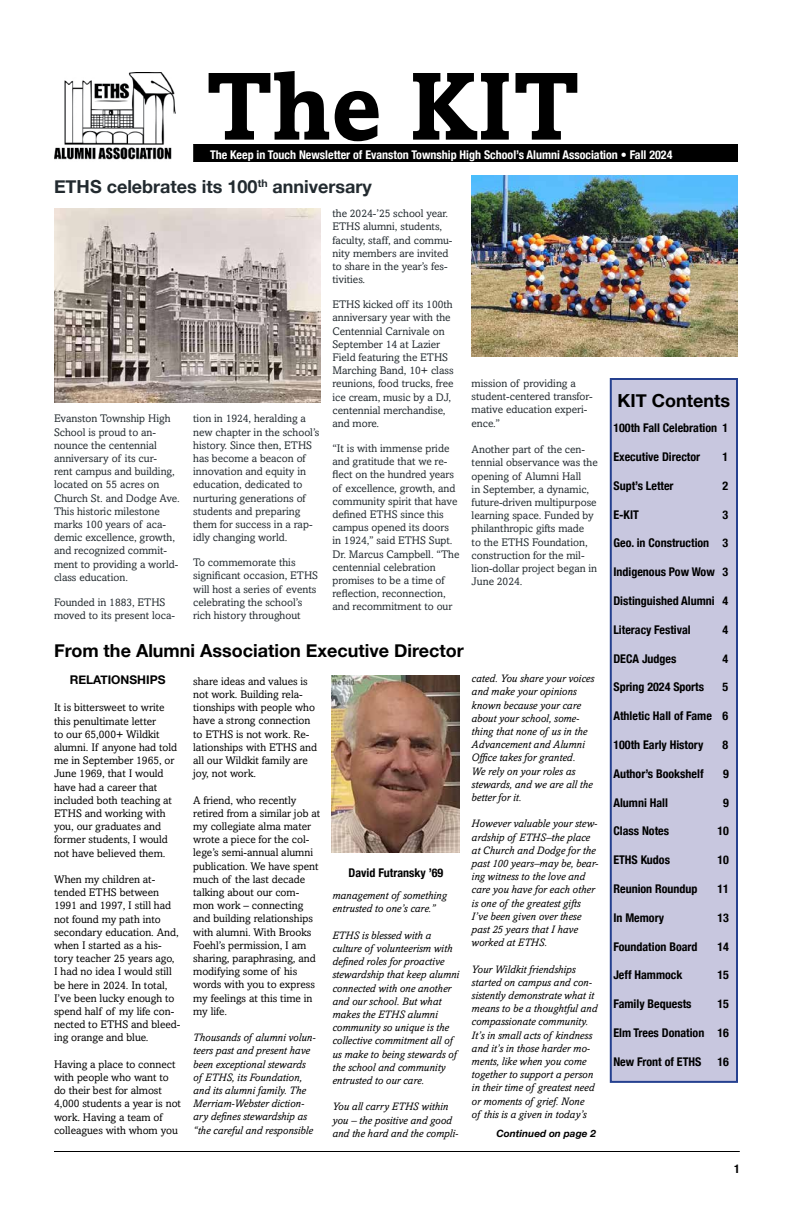
<style>
.page{position:relative;width:792px;height:1224px;background:#fff}
.page>*{position:absolute;margin:0;border:0;box-sizing:border-box;transform-origin:0 0}
.t1{font:700 96px "Amasis";color:#000}
.t2{font:700 18px "Helvetica Neue";color:#000}
.t3{font:700 18px "Helvetica Neue";color:#222a2f}
.t4{font:700 condensed 12px "Helvetica Neue";color:#000}
.t5{font:700 condensed 12px "Helvetica Neue";color:#fff}
.t6{font:700 12px "Helvetica Neue";color:#000}
.t7{font:11px/13.2px "Amasis";color:#222a2f}
.t8{font:italic 11px/13.2px "Amasis";color:#000}
.t9{font:11px/13.2px "Amasis";color:#000}
.t10{font:italic 700 10px "Helvetica Neue";color:#000}
</style>
<div class="page">
<hr style="left:54px;top:1151px;width:686px;height:1px;background:#000">
<div style="left:194px;top:144px;width:544px;height:18px;background:#000"></div>
<img style="left:54px;top:72px;width:122px;height:88px">
<img style="left:54px;top:209px;width:266px;height:193px">
<img style="left:472px;top:176px;width:266px;height:180px">
<img style="left:331px;top:675px;width:129px;height:178px">
<div style="left:610px;top:378px;width:128px;height:705px;background:#c8c7df;border:2px solid #25408f"></div>
<h1 class="t1" style="left:206px;top:48px;width:375px">The KIT</h1>
<p class="t5" style="left:210px;top:147px;width:464px">The Keep in Touch Newsletter of Evanston Township High School’s Alumni Association • Fall 2024</p>
<h2 class="t3" style="left:54px;top:175px;width:319px">ETHS celebrates its 100<sup>th</sup> anniversary</h2>
<p class="t7" style="left:54px;top:412px;width:127px">Evanston Township High<br>School is proud to an&shy;nounce the centennial anniversary of its cur-<br>rent campus and building, located on 55 acres on<br>Church St. and Dodge Ave.<br>This historic milestone marks 100 years of aca&shy;demic excellence, growth, and recognized commit&shy;ment to providing a world&shy;class education.</p>
<p class="t7" style="left:54px;top:595px;width:123px">Founded in 1883, ETHS moved to its present loca-</p>
<p class="t7" style="left:193px;top:412px;width:128px">tion in 1924, heralding a new chapter in the school’s history. Since then, ETHS has become a beacon of innovation and equity in education, dedicated to nurturing generations of students and preparing them for success in a rap&shy;idly changing world.</p>
<p class="t7" style="left:193px;top:556px;width:126px">To commemorate this significant occasion, ETHS will host a series of events celebrating the school’s rich history throughout</p>
<p class="t7" style="left:332px;top:207px;width:122px">the 2024-’25 school year.<br>ETHS alumni, students, faculty, staff, and commu&shy;nity members are invited to share in the year’s fes&shy;tivities.</p>
<p class="t7" style="left:332px;top:298px;width:123px">ETHS kicked off its 100th anniversary year with the<br>Centennial Carnivale on<br>September 14 at Lazier<br>Field featuring the ETHS<br>Marching Band, 10+ class reunions, food trucks, free ice cream, music by a DJ, centennial merchandise, and more.</p>
<p class="t7" style="left:332px;top:442px;width:129px">“It is with immense pride and gratitude that we re&shy;flect on the hundred years of excellence, growth, and community spirit that have defined ETHS since this campus opened its doors in 1924,” said ETHS Supt.<br>Dr. Marcus Campbell. “The centennial celebration promises to be a time of reflection, reconnection, and recommitment to our</p>
<p class="t7" style="left:472px;top:377px;width:123px">mission of providing a student-centered transfor&shy;mative education experi&shy;ence.”</p>
<p class="t7" style="left:472px;top:443px;width:128px">Another part of the cen&shy;tennial observance was the opening of Alumni Hall<br>in September, a dynamic, future-driven multipurpose learning space. Funded by philanthropic gifts made<br>to the ETHS Foundation, construction for the mil&shy;lion-dollar project began in<br>June 2024.</p>
<h2 class="t2" style="left:54px;top:639px;width:411px">From the Alumni Association Executive Director</h2>
<p class="t6" style="left:70px;top:672px;width:97px">RELATIONSHIPS</p>
<p class="t9" style="left:54px;top:701px;width:125px">It is bittersweet to write this penultimate letter<br>to our 65,000+ Wildkit alumni. If anyone had told me in September 1965, or<br>June 1969, that I would have had a career that included both teaching at<br>ETHS and working with you, our graduates and former students, I would not have believed them.</p>
<p class="t9" style="left:54px;top:873px;width:128px">When my children at&shy;tended ETHS between<br>1991 and 1997, I still had not found my path into secondary education. And, when I started as a his&shy;tory teacher 25 years ago,<br>I had no idea I would still be here in 2024. In total,<br>I’ve been lucky enough to spend half of my life con&shy;nected to ETHS and bleed&shy;ing orange and blue.</p>
<p class="t9" style="left:54px;top:1057px;width:129px">Having a place to connect with people who want to do their best for almost<br>4,000 students a year is not work. Having a team of colleagues with whom you</p>
<p class="t9" style="left:193px;top:674px;width:125px">share ideas and values is not work. Building rela&shy;tionships with people who have a strong connection to ETHS is not work. Re&shy;lationships with ETHS and all our Wildkit family are joy, not work.</p>
<p class="t9" style="left:193px;top:793px;width:129px">A friend, who recently retired from a similar job at my collegiate alma mater wrote a piece for the col&shy;lege’s semi-annual alumni publication. We have spent much of the last decade talking about our com&shy;mon work – connecting and building relationships with alumni. With Brooks<br>Foehl’s permission, I am sharing, paraphrasing, and modifying some of his words with you to express my feelings at this time in my life.</p>
<p class="t8" style="left:193px;top:1031px;width:124px">Thousands of alumni volun&shy;teers past and present have been exceptional stewards of ETHS, its Foundation, and its alumni family. The<br>Merriam-Webster diction&shy;ary defines stewardship as “the careful and responsible</p>
<p class="t4" style="left:349px;top:865px;width:96px">David Futransky ’69</p>
<p class="t8" style="left:332px;top:889px;width:116px">management of something entrusted to one’s care.”</p>
<p class="t8" style="left:332px;top:929px;width:129px">ETHS is blessed with a culture of volunteerism with defined roles for proactive stewardship that keep alumni connected with one another and our school. But what makes the ETHS alumni community so unique is the collective commitment all of us make to being stewards of the school and community entrusted to our care.</p>
<p class="t8" style="left:332px;top:1100px;width:127px">You all carry ETHS within you – the positive and good and the hard and the compli-</p>
<p class="t8" style="left:472px;top:672px;width:124px">cated. You share your voices and make your opinions known because your care about your school, some&shy;thing that none of us in the<br>Advancement and Alumni<br>Office takes for granted.<br>We rely on your roles as stewards, and we are all the better for it.</p>
<p class="t8" style="left:472px;top:817px;width:128px">However valuable your stew&shy;ardship of ETHS–the place at Church and Dodge for the past 100 years–may be, bear&shy;ing witness to the love and care you have for each other is one of the greatest gifts<br>I’ve been given over these past 25 years that I have worked at ETHS.</p>
<p class="t8" style="left:472px;top:962px;width:127px">Your Wildkit friendships started on campus and con&shy;sistently demonstrate what it means to be a thoughtful and compassionate community.<br>It’s in small acts of kindness and it’s in those harder mo&shy;ments, like when you come together to support a person in their time of greatest need or moments of grief. None<br>of this is a given in today’s</p>
<p class="t10" style="left:496px;top:1127px;width:101px">Continued on page 2</p>
<h2 class="t2" style="left:618px;top:389px;width:114px">KIT Contents</h2>
<p class="t4" style="left:613px;top:421px;width:116px">100th Fall Celebration 1</p>
<p class="t4" style="left:613px;top:450px;width:88px">Executive Director</p>
<p class="t4" style="left:722px;top:450px;width:7px">1</p>
<p class="t4" style="left:613px;top:478px;width:62px">Supt’s Letter</p>
<p class="t4" style="left:722px;top:478px;width:7px">2</p>
<p class="t4" style="left:613px;top:507px;width:27px">E-KIT</p>
<p class="t4" style="left:722px;top:507px;width:7px">3</p>
<p class="t4" style="left:613px;top:536px;width:116px">Geo. in Construction 3</p>
<p class="t4" style="left:613px;top:565px;width:116px">Indigenous Pow Wow 3</p>
<p class="t4" style="left:613px;top:594px;width:116px">Distinguished Alumni 4</p>
<p class="t4" style="left:613px;top:622px;width:79px">Literacy Festival</p>
<p class="t4" style="left:722px;top:622px;width:7px">4</p>
<p class="t4" style="left:613px;top:651px;width:65px">DECA Judges</p>
<p class="t4" style="left:722px;top:651px;width:7px">4</p>
<p class="t4" style="left:613px;top:680px;width:92px">Spring 2024 Sports</p>
<p class="t4" style="left:722px;top:680px;width:7px">5</p>
<p class="t4" style="left:613px;top:709px;width:116px">Athletic Hall of Fame 6</p>
<p class="t4" style="left:613px;top:738px;width:92px">100th Early History</p>
<p class="t4" style="left:722px;top:738px;width:7px">8</p>
<p class="t4" style="left:613px;top:766px;width:92px">Author’s Bookshelf</p>
<p class="t4" style="left:723px;top:766px;width:7px">9</p>
<p class="t4" style="left:613px;top:795px;width:56px">Alumni Hall</p>
<p class="t4" style="left:723px;top:795px;width:7px">9</p>
<p class="t4" style="left:613px;top:824px;width:57px">Class Notes</p>
<p class="t4" style="left:717px;top:824px;width:13px">10</p>
<p class="t4" style="left:613px;top:853px;width:58px">ETHS Kudos</p>
<p class="t4" style="left:717px;top:853px;width:13px">10</p>
<p class="t4" style="left:613px;top:882px;width:86px">Reunion Roundup</p>
<p class="t4" style="left:717px;top:882px;width:13px">11</p>
<p class="t4" style="left:613px;top:910px;width:52px">In Memory</p>
<p class="t4" style="left:717px;top:910px;width:13px">13</p>
<p class="t4" style="left:613px;top:939px;width:86px">Foundation Board</p>
<p class="t4" style="left:717px;top:939px;width:13px">14</p>
<p class="t4" style="left:613px;top:968px;width:71px">Jeff Hammock</p>
<p class="t4" style="left:717px;top:968px;width:13px">15</p>
<p class="t4" style="left:613px;top:997px;width:80px">Family Bequests</p>
<p class="t4" style="left:717px;top:997px;width:13px">15</p>
<p class="t4" style="left:613px;top:1026px;width:117px">Elm Trees Donation 16</p>
<p class="t4" style="left:613px;top:1054px;width:89px">New Front of ETHS</p>
<p class="t4" style="left:717px;top:1054px;width:13px">16</p>
<p class="t4" style="left:734px;top:1161px;width:7px">1</p>
</div>
